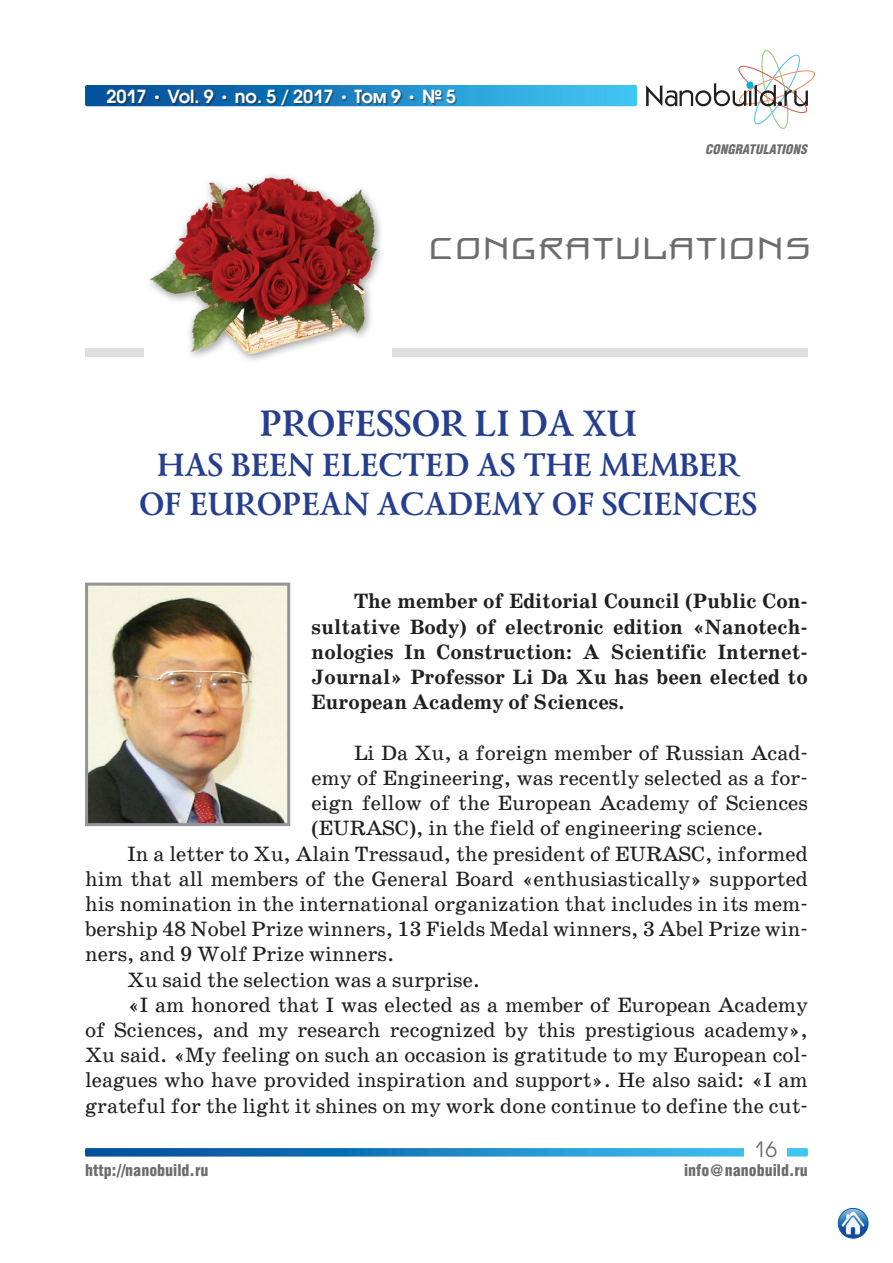
<style>
.page{position:relative;width:893px;height:1263px;background:#fff}
.page>*{position:absolute;margin:0;border:0;box-sizing:border-box;transform-origin:0 0}
.t1{font:700 37.5px "Lazurski C";color:#253f8e}
.t2{font:700 33px/39.6px "Lazurski C";color:#253f8e;text-align:center}
.t3{font:30px "Proun BC";color:#6c6d70}
.t4{font:21px "School Book C";color:#231f20}
.t5{font:700 21px/25.2px "School Book C";color:#231f20;text-align:justify}
.t6{font:21px "Avant Garde Gothic C";color:#6c6d70}
.t7{font:600 18px "Avant Garde Gothic C";color:#fff}
.t8{font:900 16.5px "Helios Cond";color:#6c6d70}
.t9{font:italic 900 13.5px "Helios Cond";color:#6c6d70}
.s1{font-family:"School Book C";font-weight:700}
</style>
<div class="page">
<div style="left:85px;top:85px;width:552px;height:21px;background:linear-gradient(to right,#004694,#42c8f6);border-radius:2px"></div>
<div style="left:108px;top:90px;width:349px;height:17px;background:#231f20;opacity:.5"></div>
<svg style="left:646px;top:50px;width:169px;height:79px"></svg>
<svg style="left:85px;top:1148px;width:723px;height:8px;background:#1e84c3"></svg>
<div style="left:744px;top:1137px;width:43px;height:19px;background:#fff"></div>
<img style="left:838px;top:1208px;width:30px;height:30px;border-radius:15px">
<div style="left:838px;top:1208px;width:30px;height:30px;border:1px solid #015ca3;border-radius:50%"></div>
<div style="left:85px;top:348px;width:723px;height:9px;background:#dddee0"></div>
<img style="left:145px;top:174px;width:246px;height:187px">
<img style="left:89px;top:587px;width:197px;height:235px">
<div style="left:85px;top:583px;width:205px;height:243px;border:3px solid #939598"></div>
<p class="t7" style="left:106px;top:85px;width:351px">2017 <span class="s1">•</span> Vol. 9 <span class="s1">•</span> no. 5 / 2017 <span class="s1">•</span> Том 9 <span class="s1">•</span> № 5</p>
<p class="t9" style="left:706px;top:142px;width:104px">СONGRATULATIONS</p>
<h3 class="t3" style="left:428px;top:231px;width:386px">СONGRATULATIONS</h3>
<h1 class="t1" style="left:258px;top:399px;width:379px">PROFESSOR LI DA XU</h1>
<h2 class="t2" style="left:137px;top:444px;width:619px">HAS BEEN ELECTED AS THE MEMBER<br>OF EUROPEAN ACADEMY OF SCIENCES</h2>
<p class="t5" style="left:311px;top:590px;width:498px;text-indent:43px">The member of Editorial Council (Public Con&shy;sultative Body) of electronic edition «Nanotech&shy;nologies In Construction: A Scientific Internet-Journal» Professor Li Da Xu has been elected to European Academy of Sciences.</p>
<p class="t4" style="left:354px;top:741px;width:455px">Li Da Xu, a foreign member of Russian Acad-</p>
<p class="t4" style="left:311px;top:766px;width:498px">emy of Engineering, was recently selected as a for-</p>
<p class="t4" style="left:311px;top:792px;width:498px">eign fellow of the European Academy of Sciences</p>
<p class="t4" style="left:311px;top:817px;width:454px">(EURASC), in the field of engineering science.</p>
<p class="t4" style="left:128px;top:842px;width:682px">In a letter to Xu, Alain Tressaud, the president of EURASC, informed</p>
<p class="t4" style="left:85px;top:867px;width:724px">him that all members of the General Board «enthusiastically» supported</p>
<p class="t4" style="left:85px;top:892px;width:724px">his nomination in the international organization that includes in its mem-</p>
<p class="t4" style="left:85px;top:918px;width:724px">bership 48 Nobel Prize winners, 13 Fields Medal winners, 3 Abel Prize win-</p>
<p class="t4" style="left:85px;top:943px;width:311px">ners, and 9 Wolf Prize winners.</p>
<p class="t4" style="left:128px;top:968px;width:354px">Xu said the selection was a surprise.</p>
<p class="t4" style="left:128px;top:993px;width:682px">«I am honored that I was elected as a member of European Academy</p>
<p class="t4" style="left:85px;top:1018px;width:724px">of Sciences, and my research recognized by this prestigious academy»,</p>
<p class="t4" style="left:85px;top:1044px;width:724px">Xu said. «My feeling on such an occasion is gratitude to my European col-</p>
<p class="t4" style="left:85px;top:1069px;width:724px">leagues who have provided inspiration and support». He also said: «I am</p>
<p class="t4" style="left:85px;top:1094px;width:724px">grateful for the light it shines on my work done continue to define the cut-</p>
<p class="t6" style="left:754px;top:1136px;width:25px">16</p>
<p class="t8" style="left:85px;top:1161px;width:125px">http://nanobuild.ru</p>
<p class="t8" style="left:684px;top:1161px;width:125px">info@nanobuild.ru</p>
</div>
